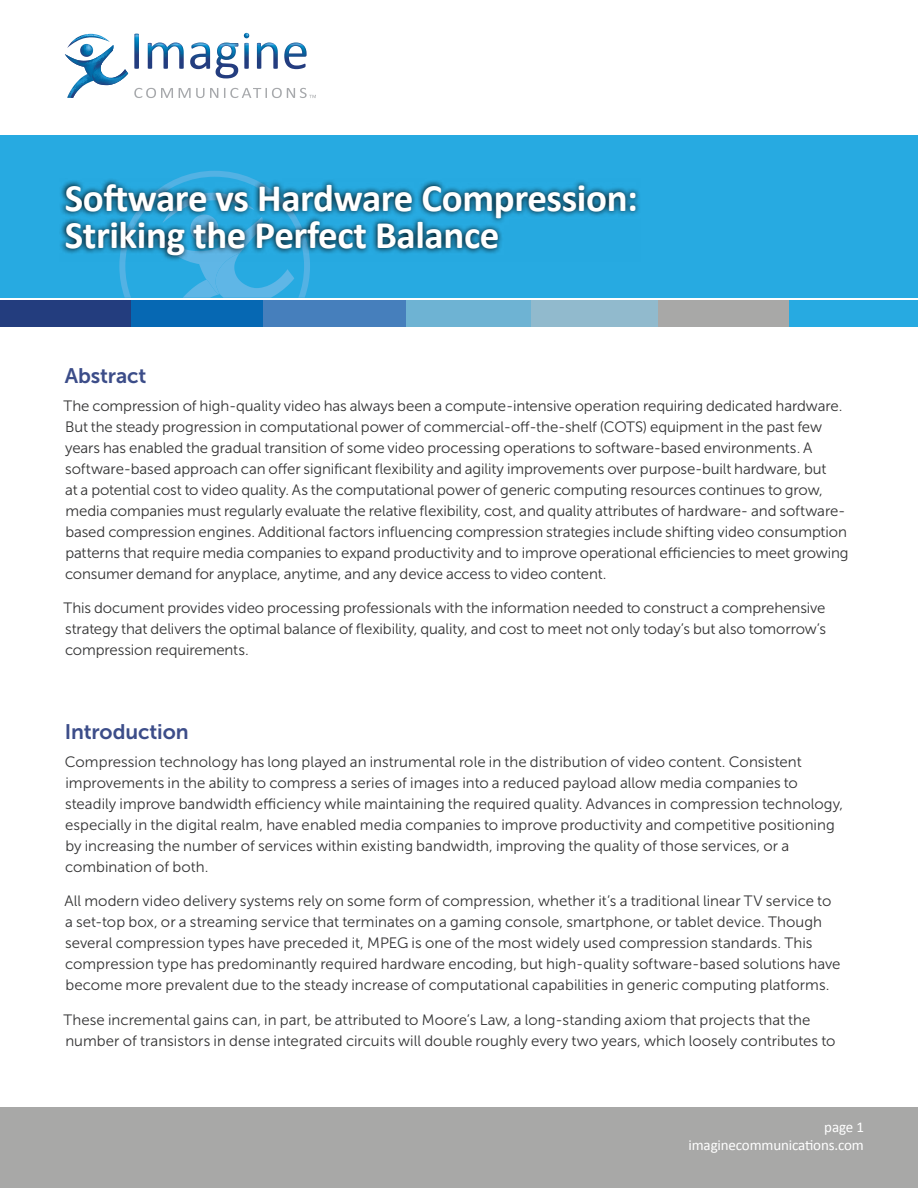
<style>
.page{position:relative;width:918px;height:1188px;background:#fff}
.page>*{position:absolute;margin:0;border:0;box-sizing:border-box;transform-origin:0 0}
.t1{font:700 39px/37.5px "Calibri";letter-spacing:-.01em;color:#fff}
.t2{font:21px "Museo Sans 700";letter-spacing:-.005em;color:#3c4d89}
.t3{font:15px/21px "Museo Sans 300";letter-spacing:-.005em;color:#333334}
.t4{font:15px/18px "Calibri";letter-spacing:-.01em;color:#fff;text-align:right}
</style>
<div class="page">
<div style="left:0;top:1107px;width:918px;height:81px;background:#a8a8a7"></div>
<svg style="left:134px;top:88px;width:39px;height:10px"></svg>
<svg style="left:179px;top:88px;width:39px;height:10px"></svg>
<svg style="left:65px;top:34px;width:63px;height:64px"></svg>
<img style="left:134px;top:34px;width:5px;height:35px">
<img style="left:148px;top:43px;width:36px;height:26px">
<img style="left:190px;top:43px;width:20px;height:26px">
<img style="left:216px;top:43px;width:23px;height:35px">
<img style="left:244px;top:43px;width:5px;height:26px">
<svg style="left:244px;top:33px;width:5px;height:5px"></svg>
<img style="left:257px;top:43px;width:21px;height:26px">
<img style="left:284px;top:43px;width:23px;height:26px">
<svg style="left:224px;top:88px;width:92px;height:10px"></svg>
<div style="left:0;top:298px;width:137px;height:30px;background:#233d7e"></div>
<div style="left:526px;top:298px;width:139px;height:30px;background:#91bacd"></div>
<div style="left:658px;top:298px;width:147px;height:30px;background:#a8a8a7"></div>
<div style="left:789px;top:298px;width:129px;height:30px;background:#27aae1"></div>
<div style="left:395px;top:298px;width:136px;height:30px;background:#6eb3d3"></div>
<div style="left:263px;top:298px;width:142px;height:30px;background:#467fbc"></div>
<hr style="left:0;top:297px;width:918px;height:3px;background:#fff">
<hr style="left:0;top:327px;width:918px;height:3px;background:#fff">
<div style="left:0;top:135px;width:918px;height:163px;background:#27aae1"></div>
<svg style="left:119px;top:171px;width:191px;height:156px"></svg>
<svg style="left:61px;top:178px;width:578px;height:84px"></svg>
<h1 class="t1" style="left:65px;top:179px;width:575px">Software vs Hardware Compression:<br>Striking the Perfect Balance</h1>
<h2 class="t2" style="left:65px;top:364px;width:83px">Abstract</h2>
<p class="t3" style="left:64px;top:395px;width:787px">The compression of high-quality video has always been a compute-intensive operation requiring dedicated hardware.<br>But the steady progression in computational power of commercial-off-the-shelf (COTS) equipment in the past few years has enabled the gradual transition of some video processing operations to software-based environments. A software-based approach can offer significant flexibility and agility improvements over purpose-built hardware, but<br>at a potential cost to video quality. As the computational power of generic computing resources continues to grow, media companies must regularly evaluate the relative flexibility, cost, and quality attributes of hardware- and software&shy;based compression engines. Additional factors influencing compression strategies include shifting video consumption patterns that require media companies to expand productivity and to improve operational efficiencies to meet growing consumer demand for anyplace, anytime, and any device access to video content.</p>
<p class="t3" style="left:64px;top:598px;width:764px;text-align:justify">This document provides video processing professionals with the information needed to construct a comprehensive strategy that delivers the optimal balance of flexibility, quality, and cost to meet not only today’s but also tomorrow’s compression requirements.</p>
<h2 class="t2" style="left:65px;top:720px;width:125px">Introduction</h2>
<p class="t3" style="left:65px;top:751px;width:780px">Compression technology has long played an instrumental role in the distribution of video content. Consistent improvements in the ability to compress a series of images into a reduced payload allow media companies to steadily improve bandwidth efficiency while maintaining the required quality. Advances in compression technology, especially in the digital realm, have enabled media companies to improve productivity and competitive positioning by increasing the number of services within existing bandwidth, improving the quality of those services, or a combination of both.</p>
<p class="t3" style="left:64px;top:891px;width:778px">All modern video delivery systems rely on some form of compression, whether it’s a traditional linear TV service to a set-top box, or a streaming service that terminates on a gaming console, smartphone, or tablet device. Though several compression types have preceded it, MPEG is one of the most widely used compression standards. This compression type has predominantly required hardware encoding, but high-quality software-based solutions have become more prevalent due to the steady increase of computational capabilities in generic computing platforms.</p>
<p class="t3" style="left:64px;top:1009px;width:773px">These incremental gains can, in part, be attributed to Moore’s Law, a long-standing axiom that projects that the number of transistors in dense integrated circuits will double roughly every two years, which loosely contributes to</p>
<p class="t4" style="left:689px;top:1118px;width:177px">page 1 imaginecommunications.com</p>
</div>
